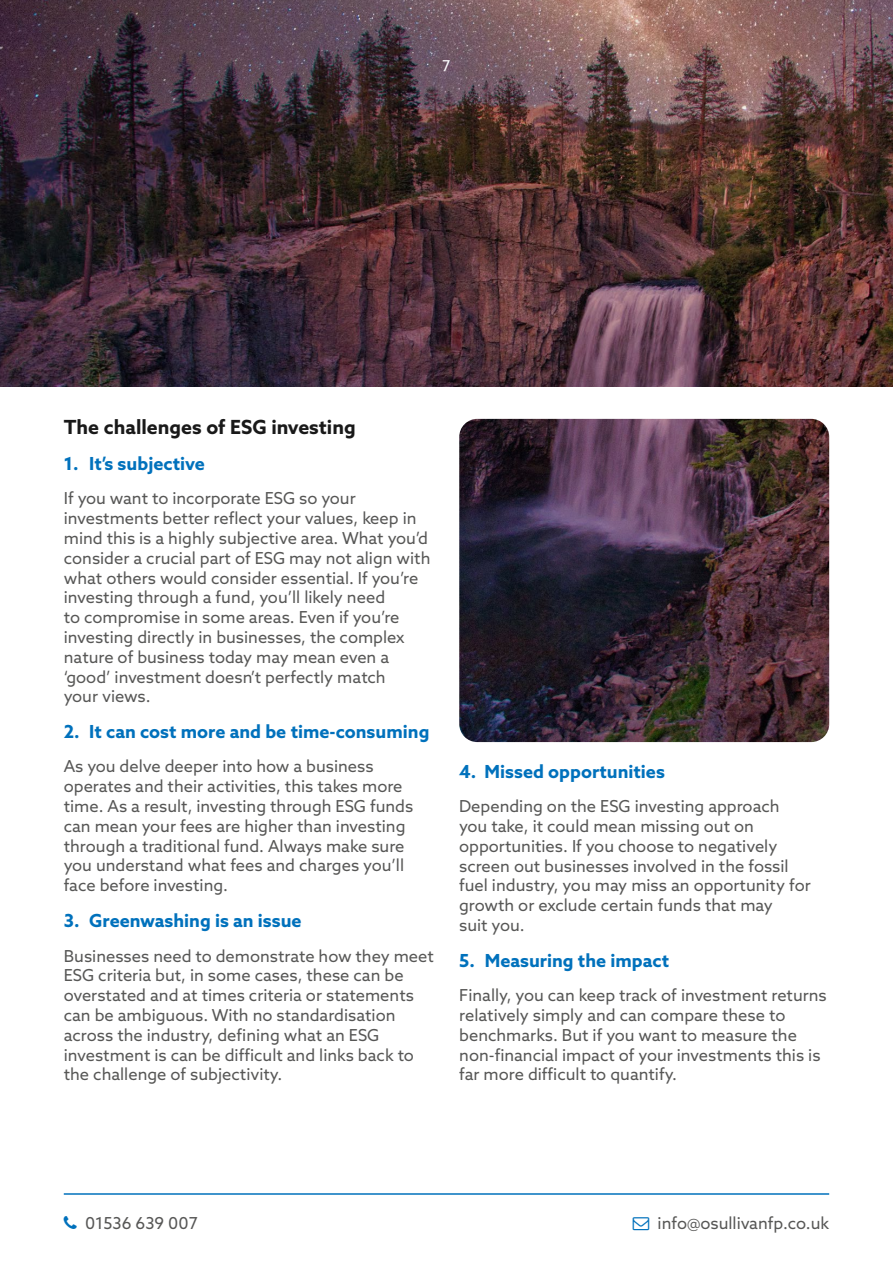
<style>
.page{position:relative;width:893px;height:1263px;background:#fff}
.page>*{position:absolute;margin:0;border:0;box-sizing:border-box;transform-origin:0 0}
.t1{font:700 19.5px "Azo Sans";color:#191919}
.t2{font:700 18px "Azo Sans";color:#0071bc}
.t3{font:16.5px/19.8px "Azo Sans";color:#575756}
.t4{font:15px "Azo Sans";color:#fff}
</style>
<div class="page">
<img style="left:0;top:0;width:893px;height:387px">
<hr style="left:64px;top:1193px;width:765px;height:2px;background:#0071bc">
<img style="left:459px;top:419px;width:370px;height:323px">
<p class="t4" style="left:442px;top:56px;width:10px">7</p>
<p class="t1" style="left:64px;top:414px;width:293px">The challenges of ESG investing</p>
<p class="t2" style="left:64px;top:451px;width:143px">1. It’s subjective</p>
<p class="t3" style="left:64px;top:488px;width:368px">If you want to incorporate ESG so your investments better reflect your values, keep in mind this is a highly subjective area. What you’d consider a crucial part of ESG may not align with what others would consider essential. If you’re investing through a fund, you’ll likely need<br>to compromise in some areas. Even if you’re investing directly in businesses, the complex nature of business today may mean even a ‘good’ investment doesn’t perfectly match<br>your views.</p>
<p class="t2" style="left:64px;top:719px;width:367px">2. It can cost more and be time-consuming</p>
<p class="t3" style="left:64px;top:756px;width:351px">As you delve deeper into how a business operates and their activities, this takes more time. As a result, investing through ESG funds can mean your fees are higher than investing through a traditional fund. Always make sure you understand what fees and charges you’ll face before investing.</p>
<p class="t2" style="left:64px;top:908px;width:239px">3. Greenwashing is an issue</p>
<p class="t3" style="left:64px;top:945px;width:371px">Businesses need to demonstrate how they meet ESG criteria but, in some cases, these can be overstated and at times criteria or statements can be ambiguous. With no standardisation across the industry, defining what an ESG investment is can be difficult and links back to the challenge of subjectivity.</p>
<p class="t2" style="left:459px;top:759px;width:207px">4. Missed opportunities</p>
<p class="t3" style="left:459px;top:796px;width:353px">Depending on the ESG investing approach you take, it could mean missing out on opportunities. If you choose to negatively screen out businesses involved in the fossil fuel industry, you may miss an opportunity for growth or exclude certain funds that may<br>suit you.</p>
<p class="t2" style="left:459px;top:948px;width:211px">5. Measuring the impact</p>
<p class="t3" style="left:459px;top:985px;width:369px">Finally, you can keep track of investment returns relatively simply and can compare these to benchmarks. But if you want to measure the non-financial impact of your investments this is far more difficult to quantify.</p>
<p class="t3" style="left:85px;top:1213px;width:114px">01536 639 007</p>
<p class="t3" style="left:658px;top:1213px;width:173px">info@osullivanfp.co.uk</p>
</div>
